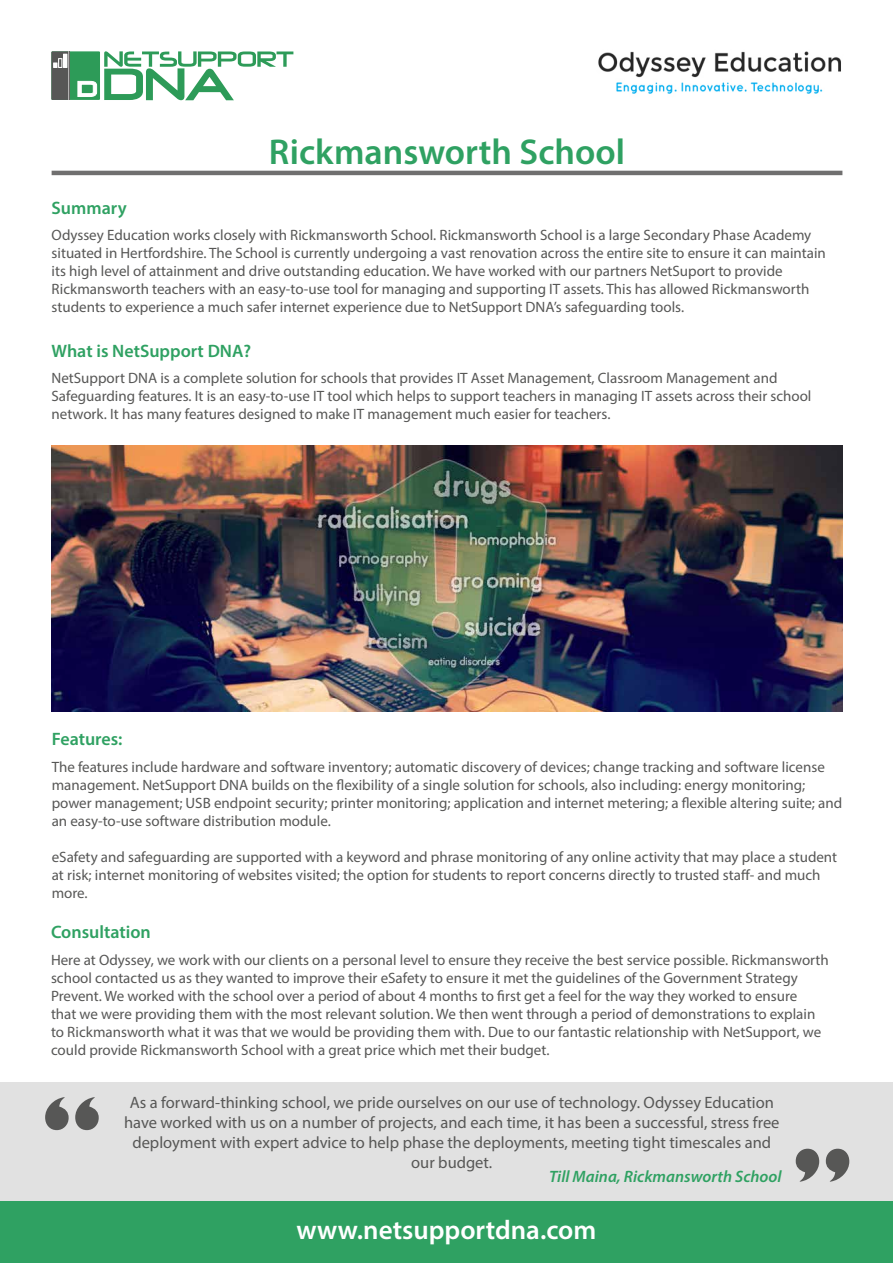
<style>
.page{position:relative;width:893px;height:1263px;background:#fff}
.page>*{position:absolute;margin:0;border:0;box-sizing:border-box;transform-origin:0 0}
.t1{font:800 72px "Gill Sans";color:#575756}
.t2{font:600 36px "Myriad Pro";color:#2fa162}
.t3{font:600 27px "Myriad Pro";color:#fff}
.t4{font:600 18px "Myriad Pro";color:#2fa162}
.t5{font:16.5px/19.8px "Myriad Pro";color:#575756;text-align:center}
.t6{font:italic 600 16.5px "Myriad Pro";color:#2fa162}
.t7{font:15px/18px "Myriad Pro";color:#575756}
</style>
<div class="page">
<div style="left:0;top:1082px;width:893px;height:181px;background:#e1e1e1"></div>
<div style="left:0;top:1201px;width:893px;height:62px;background:#2fa162"></div>
<svg style="left:104px;top:51px;width:189px;height:49px"></svg>
<div style="left:51px;top:51px;width:49px;height:49px;background:#2d9b58"></div>
<hr style="left:69px;top:51px;width:1px;height:49px;background:#646463">
<svg style="left:78px;top:81px;width:19px;height:16px"></svg>
<svg style="left:51px;top:51px;width:18px;height:49px"></svg>
<img style="left:598px;top:51px;width:243px;height:43px">
<hr style="left:52px;top:171px;width:790px;height:4px;background:#706f6f">
<img style="left:52px;top:446px;width:791px;height:265px">
<h2 class="t2" style="left:269px;top:129px;width:358px">Rickmansworth School</h2>
<p class="t4" style="left:52px;top:196px;width:77px">Summary</p>
<p class="t7" style="left:52px;top:226px;width:776px">Odyssey Education works closely with Rickmansworth School. Rickmansworth School is a large Secondary Phase Academy situated in Hertfordshire. The School is currently undergoing a vast renovation across the entire site to ensure it can maintain its high level of attainment and drive outstanding education. We have worked with our partners NetSuport to provide Rickmansworth teachers with an easy-to-use tool for managing and supporting IT assets. This has allowed Rickmansworth students to experience a much safer internet experience due to NetSupport DNA’s safeguarding tools.</p>
<p class="t4" style="left:52px;top:339px;width:201px">What is NetSupport DNA?</p>
<p class="t7" style="left:52px;top:369px;width:761px">NetSupport DNA is a complete solution for schools that provides IT Asset Management, Classroom Management and<br>Safeguarding features. It is an easy-to-use IT tool which helps to support teachers in managing IT assets across their school network. It has many features designed to make IT management much easier for teachers.</p>
<p class="t4" style="left:52px;top:728px;width:72px">Features:</p>
<p class="t7" style="left:52px;top:758px;width:792px">The features include hardware and software inventory; automatic discovery of devices; change tracking and software license management. NetSupport DNA builds on the flexibility of a single solution for schools, also including: energy monitoring; power management; USB endpoint security; printer monitoring; application and internet metering; a flexible altering suite; and an easy-to-use software distribution module.</p>
<p class="t7" style="left:52px;top:848px;width:787px">eSafety and safeguarding are supported with a keyword and phrase monitoring of any online activity that may place a student at risk; internet monitoring of websites visited; the option for students to report concerns directly to trusted staff- and much more.</p>
<p class="t4" style="left:51px;top:920px;width:101px">Consultation</p>
<p class="t7" style="left:51px;top:950px;width:779px">Here at Odyssey, we work with our clients on a personal level to ensure they receive the best service possible. Rickmansworth school contacted us as they wanted to improve their eSafety to ensure it met the guidelines of the Government Strategy Prevent. We worked with the school over a period of about 4 months to first get a feel for the way they worked to ensure<br>that we were providing them with the most relevant solution. We then went through a period of demonstrations to explain to Rickmansworth what it was that we would be providing them with. Due to our fantastic relationship with NetSupport, we could provide Rickmansworth School with a great price which met their budget.</p>
<h1 class="t1" style="left:42px;top:1080px;width:61px">“</h1>
<p class="t5" style="left:124px;top:1093px;width:657px">As a forward-thinking school, we pride ourselves on our use of technology. Odyssey Education have worked with us on a number of projects, and each time, it has been a successful, stress free deployment with expert advice to help phase the deployments, meeting tight timescales and</p>
<p class="t5" style="left:411px;top:1152px;width:83px">our budget.</p>
<h1 class="t1" style="left:852px;top:1199px;width:61px;rotate:-180deg">“</h1>
<p class="t6" style="left:549px;top:1166px;width:234px">Till Maina, Rickmansworth School</p>
<h3 class="t3" style="left:297px;top:1213px;width:301px">www.netsupportdna.com</h3>
</div>
